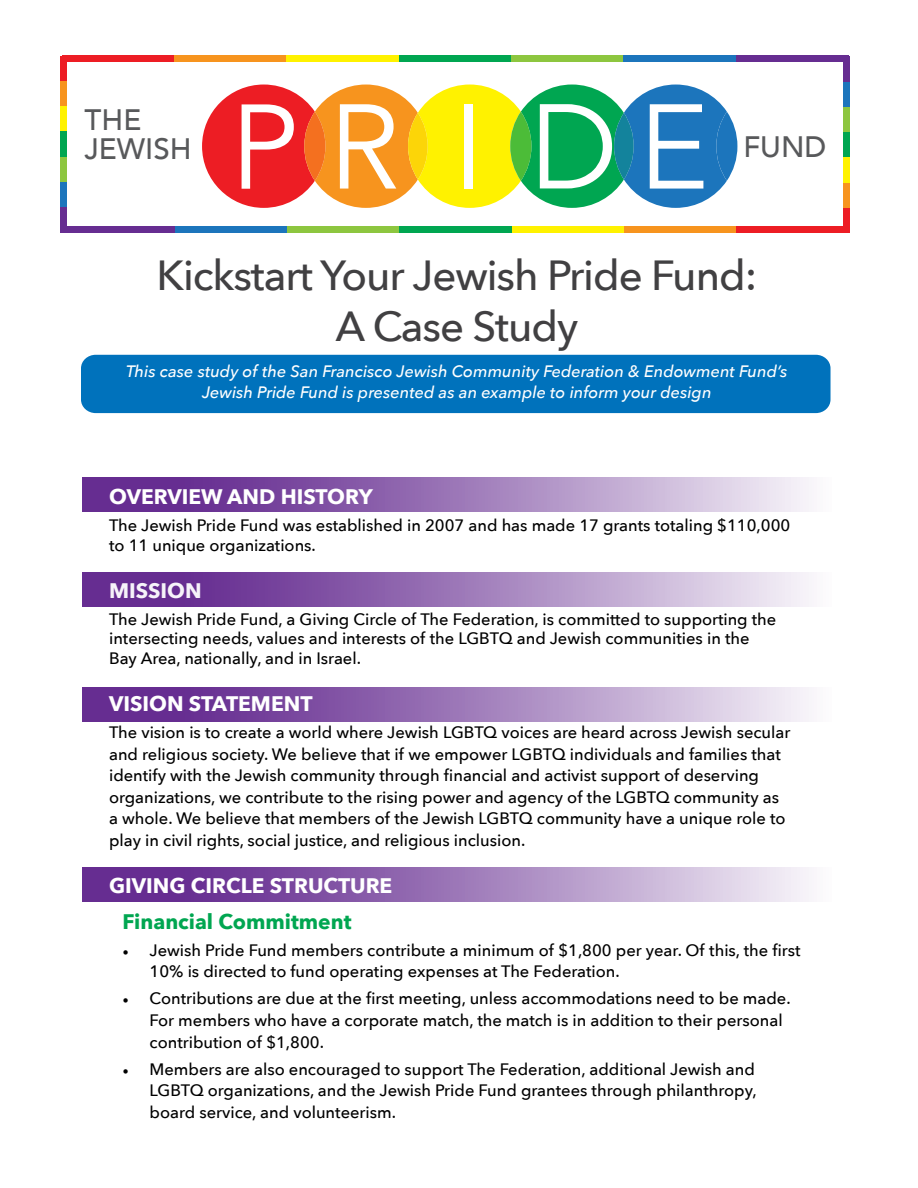
<style>
.page{position:relative;width:918px;height:1188px;background:#fff}
.page>*{position:absolute;margin:0;border:0;box-sizing:border-box;transform-origin:0 0}
.t1{font:500 42px/50.4px "Avenir Next";letter-spacing:-.025em;color:#414042;text-align:center}
.t2{font:500 29.55px/29.4px "Avenir";color:#58595b}
.t3{font:700 21px "Avenir Next";color:#fff}
.t4{font:700 21px "Avenir Next";color:#00a651}
.t5{font:700 21px "Avenir Next";color:#f6f3f9}
.t6{font:500 16.5px/21.6px "Avenir Next";color:#000}
.t7{font:italic 500 16.5px/21px "Avenir Next";color:#fff;text-align:center}
.s1{font-family:"Minion Pro";font-weight:400}
</style>
<div class="page">
<div style="left:81px;top:355px;width:750px;height:58px;background:#0072bc;border-radius:14px"></div>
<svg style="left:82px;top:477px;width:727px;height:35px;background:#9f7bb9"></svg>
<svg style="left:82px;top:572px;width:727px;height:35px;background:#9f7bb9"></svg>
<svg style="left:82px;top:687px;width:727px;height:34px;background:#9f7bb9"></svg>
<svg style="left:82px;top:867px;width:727px;height:35px;background:#9f7bb9"></svg>
<div style="left:716px;top:112px;width:21px;height:69px;background:#1c75bc;border-radius:50%"></div>
<svg style="left:202px;top:85px;width:525px;height:123px"></svg>
<div style="left:62px;top:56px;width:112px;height:6px;background:#ed1d24"></div>
<div style="left:174px;top:56px;width:113px;height:6px;background:#f7941e"></div>
<div style="left:287px;top:56px;width:112px;height:6px;background:#fff200"></div>
<div style="left:399px;top:56px;width:112px;height:6px;background:#00a651"></div>
<div style="left:511px;top:56px;width:113px;height:6px;background:#8dc63f"></div>
<div style="left:624px;top:56px;width:112px;height:6px;background:#1c75bc"></div>
<div style="left:736px;top:56px;width:112px;height:6px;background:#662d91"></div>
<div style="left:60px;top:56px;width:7px;height:25px;background:#ed1d24"></div>
<div style="left:60px;top:81px;width:7px;height:25px;background:#f7941e"></div>
<div style="left:60px;top:106px;width:7px;height:26px;background:#fff200"></div>
<div style="left:60px;top:132px;width:7px;height:25px;background:#00a651"></div>
<div style="left:60px;top:157px;width:7px;height:25px;background:#8dc63f"></div>
<div style="left:60px;top:182px;width:7px;height:26px;background:#1c75bc"></div>
<div style="left:60px;top:208px;width:7px;height:25px;background:#662d91"></div>
<div style="left:843px;top:208px;width:7px;height:25px;background:#ed1d24"></div>
<div style="left:843px;top:182px;width:7px;height:26px;background:#f7941e"></div>
<div style="left:843px;top:157px;width:7px;height:25px;background:#fff200"></div>
<div style="left:843px;top:132px;width:7px;height:25px;background:#00a651"></div>
<div style="left:843px;top:106px;width:7px;height:26px;background:#8dc63f"></div>
<div style="left:843px;top:81px;width:7px;height:25px;background:#1c75bc"></div>
<div style="left:843px;top:56px;width:7px;height:25px;background:#662d91"></div>
<div style="left:736px;top:227px;width:112px;height:6px;background:#ed1d24"></div>
<div style="left:624px;top:227px;width:112px;height:6px;background:#f7941e"></div>
<div style="left:511px;top:227px;width:113px;height:6px;background:#fff200"></div>
<div style="left:399px;top:227px;width:112px;height:6px;background:#00a651"></div>
<div style="left:287px;top:227px;width:112px;height:6px;background:#8dc63f"></div>
<div style="left:174px;top:227px;width:113px;height:6px;background:#1c75bc"></div>
<div style="left:62px;top:227px;width:112px;height:6px;background:#662d91"></div>
<h2 class="t2" style="left:85px;top:103px;width:109px">THE<br>JEWISH</h2>
<h2 class="t2" style="left:743px;top:131px;width:85px">FUND</h2>
<h1 class="t1" style="left:156px;top:249px;width:602px">Kickstart Your Jewish Pride Fund:<br>A Case Study</h1>
<p class="t7" style="left:126px;top:360px;width:663px">This case study of the San Francisco Jewish Community Federation &amp; Endowment Fund’s<br>Jewish Pride Fund is presented as an example to inform your design</p>
<p class="t3" style="left:109px;top:478px;width:265px">OVERVIEW AND HISTORY</p>
<p class="t6" style="left:109px;top:515px;width:683px;line-height:19.8px">The Jewish Pride Fund was established in 2007 and has made 17 grants totaling $110,000 to 11 unique organizations.</p>
<p class="t5" style="left:109px;top:572px;width:94px">MISSION</p>
<p class="t6" style="left:109px;top:608px;width:669px;line-height:19.8px">The Jewish Pride Fund, a Giving Circle of The Federation, is committed to supporting the intersecting needs, values and interests of the LGBTQ and Jewish communities in the<br>Bay Area, nationally, and in Israel.</p>
<p class="t3" style="left:109px;top:685px;width:205px">VISION STATEMENT</p>
<p class="t6" style="left:109px;top:721px;width:683px">The vision is to create a world where Jewish LGBTQ voices are heard across Jewish secular and religious society. We believe that if we empower LGBTQ individuals and families that identify with the Jewish community through financial and activist support of deserving organizations, we contribute to the rising power and agency of the LGBTQ community as a whole. We believe that members of the Jewish LGBTQ community have a unique role to play in civil rights, social justice, and religious inclusion.</p>
<p class="t3" style="left:109px;top:867px;width:285px">GIVING CIRCLE STRUCTURE</p>
<p class="t4" style="left:123px;top:903px;width:231px">Financial Commitment</p>
<p class="t6" style="left:150px;top:939px;width:653px;text-indent:-27px"><span class="s1">•</span> Jewish Pride Fund members contribute a minimum of $1,800 per year. Of this, the first<br>10% is directed to fund operating expenses at The Federation.</p>
<p class="t6" style="left:150px;top:987px;width:643px;text-indent:-27px"><span class="s1">•</span> Contributions are due at the first meeting, unless accommodations need to be made.<br>For members who have a corporate match, the match is in addition to their personal contribution of $1,800.</p>
<p class="t6" style="left:150px;top:1057px;width:609px;text-align:justify;text-indent:-27px"><span class="s1">•</span> Members are also encouraged to support The Federation, additional Jewish and LGBTQ organizations, and the Jewish Pride Fund grantees through philanthropy, board service, and volunteerism.</p>
</div>
